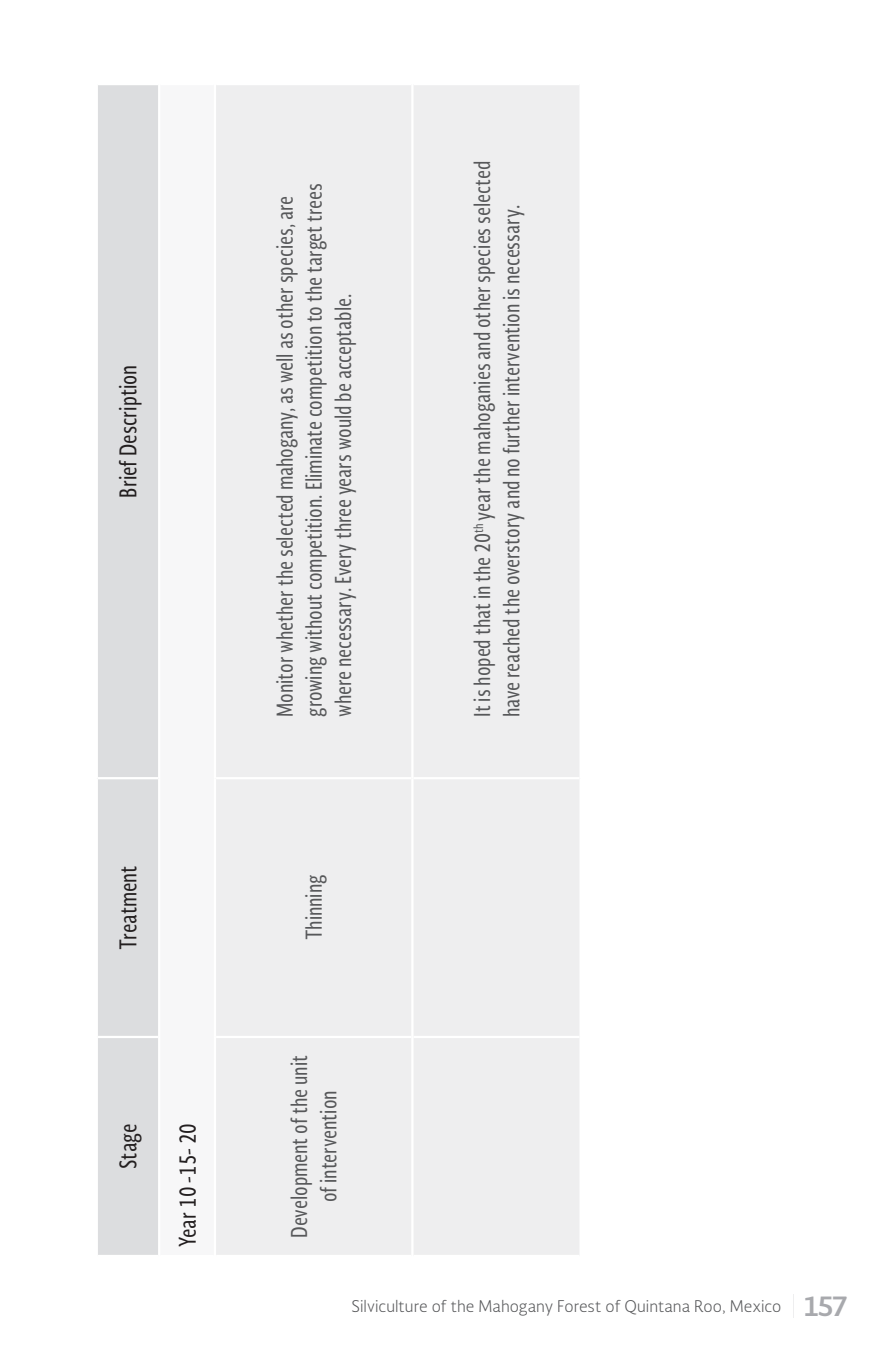
<style>
.page{position:relative;width:893px;height:1372px;background:#fff}
.page>*{position:absolute;margin:0;border:0;box-sizing:border-box;transform-origin:0 0}
.TABLA_TOP{font:22.5px "Soberana Sans Condensed";color:#231f20}
.TABLA_cuerpo{font:21.38px/29.2px "Soberana Sans Condensed";color:#57585a}
.t1{font:300 15.75px "Soberana Sans";color:#57585a}
.s1{font-weight:700;font-size:27px;color:#a8a9ad}
</style>
<div class="page">
<svg style="left:793px;top:1294px;width:1px;height:23px"></svg>
<div style="left:98px;top:85px;width:60px;height:1169px;background:#dcdddf"></div>
<div style="left:159px;top:84px;width:56px;height:1171px;background:#f7f7f8"></div>
<div style="left:216px;top:85px;width:363px;height:1169px;background:#eeeeef"></div>
<hr style="left:98px;top:1035px;width:60px;height:3px;background:#fff">
<hr style="left:98px;top:777px;width:60px;height:2px;background:#fff">
<hr style="left:158px;top:1036px;width:2px;height:220px;background:#fff">
<hr style="left:160px;top:1254px;width:54px;height:2px;background:#fff">
<hr style="left:158px;top:778px;width:2px;height:258px;background:#fff">
<hr style="left:158px;top:83px;width:2px;height:695px;background:#fff">
<hr style="left:160px;top:83px;width:54px;height:2px;background:#fff">
<hr style="left:214px;top:1036px;width:2px;height:220px;background:#fff">
<hr style="left:214px;top:778px;width:2px;height:258px;background:#fff">
<hr style="left:216px;top:1035px;width:195px;height:3px;background:#fff">
<hr style="left:214px;top:83px;width:2px;height:695px;background:#fff">
<hr style="left:216px;top:777px;width:195px;height:2px;background:#fff">
<hr style="left:411px;top:1036px;width:3px;height:220px;background:#fff">
<hr style="left:411px;top:778px;width:3px;height:258px;background:#fff">
<hr style="left:414px;top:1035px;width:165px;height:3px;background:#fff">
<hr style="left:411px;top:83px;width:3px;height:695px;background:#fff">
<hr style="left:414px;top:777px;width:165px;height:2px;background:#fff">
<p class="TABLA_TOP" style="left:113px;top:497px;width:134px;rotate:-90deg">Brief Description</p>
<p class="TABLA_TOP" style="left:113px;top:949px;width:86px;rotate:-90deg">Treatment</p>
<p class="TABLA_TOP" style="left:113px;top:1168px;width:47px;rotate:-90deg">Stage</p>
<p class="TABLA_TOP" style="left:172px;top:1246px;width:125px;rotate:-90deg">Year 10 -15- 20</p>
<p class="TABLA_cuerpo" style="left:269px;top:717px;width:535px;rotate:-90deg">Monitor whether the selected mahogany, as well as other species, are growing without competition. Eliminate competition to the target trees where necessary. Every three years would be acceptable.</p>
<p class="TABLA_cuerpo" style="left:299px;top:940px;width:67px;rotate:-90deg">Thinning</p>
<p class="TABLA_cuerpo" style="left:284px;top:1237px;width:184px;text-align:center;rotate:-90deg">Development of the unit of intervention</p>
<p class="TABLA_cuerpo" style="left:467px;top:717px;width:557px;rotate:-90deg">It is hoped that in the 20<sup>th</sup> year the mahoganies and other species selected have reached the overstory and no further intervention is necessary.</p>
<p class="t1" style="left:351px;top:1295px;width:499px">Silviculture of the Mahogany Forest of Quintana Roo, Mexico <span class="s1">157</span></p>
</div>
